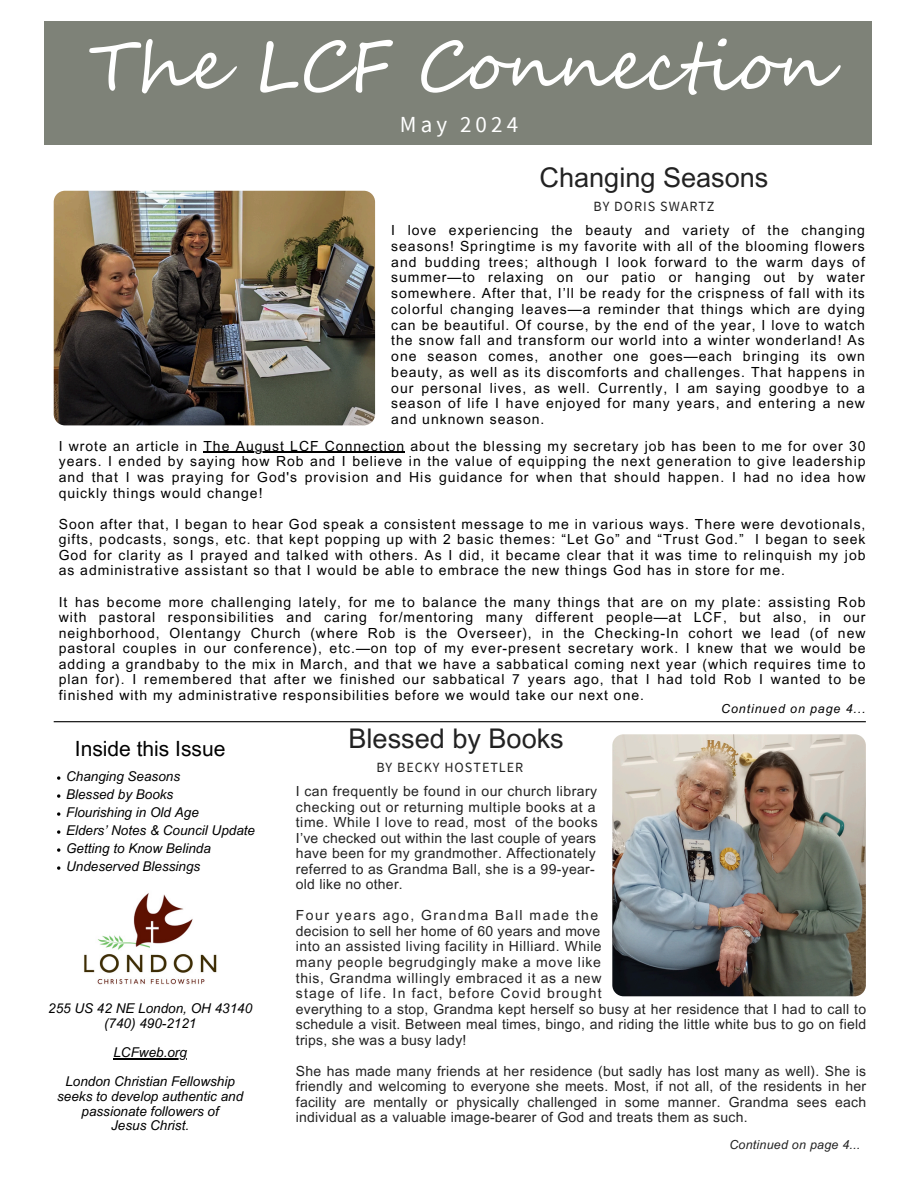
<style>
.page{position:relative;width:918px;height:1188px;background:#fff}
.page>*{position:absolute;margin:0;border:0;box-sizing:border-box;transform-origin:0 0}
.t1{font:68.1px "Segoe Script";color:#fff}
.t2{font:27.15px "Arial MT Pro";color:#222}
.t3{font:22.95px "Source Sans Pro";letter-spacing:.18em;color:#fff}
.t4{font:21px "Arial MT Pro";color:#000}
.t5{font:14.1px "Source Sans Pro";letter-spacing:.07em;color:#222}
.t6{font:13.95px/15.8px "Arial MT Pro";letter-spacing:.07em;color:#000;text-align:justify}
.t7{font:13.95px/15.5px "Arial MT Pro";letter-spacing:.03em;color:#222}
.t8{font:italic 13.5px/14.7px "Arial MT Pro";color:#000;text-align:center}
.t9{font:italic 12.45px "Arial MT Pro";letter-spacing:.02em;color:#222}
.t10{font:italic 12.45px "Arial MT Pro";letter-spacing:.07em;color:#000}
</style>
<div class="page">
<div style="left:44px;top:21px;width:828px;height:124px;background:#7e8278"></div>
<img style="left:84px;top:893px;width:133px;height:92px">
<img style="left:612px;top:734px;width:253px;height:262px;border-radius:11px">
<hr style="left:54px;top:721px;width:812px;height:1px;background:#000">
<img style="left:54px;top:191px;width:321px;height:234px;border-radius:11px">
<hr style="left:203px;top:452px;width:202px;height:1px;background:#000">
<hr style="left:113px;top:1058px;width:74px;height:1px;background:#000">
<svg style="left:57px;top:776px;width:3px;height:4px"></svg>
<svg style="left:57px;top:794px;width:3px;height:4px"></svg>
<svg style="left:57px;top:812px;width:3px;height:4px"></svg>
<svg style="left:57px;top:830px;width:3px;height:4px"></svg>
<svg style="left:57px;top:848px;width:3px;height:4px"></svg>
<svg style="left:57px;top:866px;width:3px;height:4px"></svg>
<p class="t1" style="left:89px;top:16px;width:743px">The LCF Connection</p>
<p class="t3" style="left:400px;top:109px;width:120px">May 2024</p>
<h5 class="t2" style="left:540px;top:168px;width:230px">Changing Seasons</h5>
<h5 class="t5" style="left:593px;top:197px;width:123px">BY DORIS SWARTZ</h5>
<h5 class="t6" style="left:391px;top:224px;width:475px">I love experiencing the beauty and variety of the changing seasons! Springtime is my favorite with all of the blooming flowers and budding trees; although I look forward to the warm days of summer—to relaxing on our patio or hanging out by water somewhere. After that, I’ll be ready for the crispness of fall with its colorful changing leaves—a reminder that things which are dying can be beautiful. Of course, by the end of the year, I love to watch the snow fall and transform our world into a winter wonderland! As one season comes, another one goes—each bringing its own beauty, as well as its discomforts and challenges. That happens in our personal lives, as well. Currently, I am saying goodbye to a season of life I have enjoyed for many years, and entering a new and unknown season.</h5>
<h3 class="t6" style="left:59px;top:440px;width:808px;text-indent:145px">The August LCF Connection about the blessing my secretary job has been to me for over 30 years. I ended by saying how Rob and I believe in the value of equipping the next generation to give leadership and that I was praying for God's provision and His guidance for when that should happen. I had no idea how quickly things would change!</h3>
<h3 class="t6" style="left:59px;top:518px;width:808px">Soon after that, I began to hear God speak a consistent message to me in various ways. There were devotionals,</h3>
<p class="t6" style="left:59px;top:533px;width:808px">gifts, podcasts, songs, etc. that kept popping up with 2 basic themes: “Let Go” and “Trust God.” I began to seek God for clarity as I prayed and talked with others. As I did, it became clear that it was time to relinquish my job as administrative assistant so that I would be able to embrace the new things God has in store for me.</p>
<p class="t6" style="left:59px;top:596px;width:808px">It has become more challenging lately, for me to balance the many things that are on my plate: assisting Rob</p>
<p class="t6" style="left:59px;top:611px;width:808px">with pastoral responsibilities and caring for/mentoring many different people—at LCF, but also, in our neighborhood, Olentangy Church (where Rob is the Overseer), in the Checking-In cohort we lead (of new pastoral couples in our conference), etc.—on top of my ever-present secretary work. I knew that we would be adding a grandbaby to the mix in March, and that we have a sabbatical coming next year (which requires time to plan for). I remembered that after we finished our sabbatical 7 years ago, that I had told Rob I wanted to be finished with my administrative responsibilities before we would take our next one.</p>
<p class="t10" style="left:721px;top:704px;width:146px">Continued on page 4...</p>
<h5 class="t6" style="left:59px;top:440px;width:140px">I wrote an article in</h5>
<h5 class="t4" style="left:75px;top:741px;width:152px">Inside this Issue</h5>
<h5 class="t8" style="left:66px;top:771px;width:116px">Changing Seasons</h5>
<h5 class="t8" style="left:66px;top:789px;width:109px">Blessed by Books</h5>
<h2 class="t8" style="left:66px;top:807px;width:134px">Flourishing in Old Age</h2>
<p class="t8" style="left:66px;top:825px;width:190px">Elders’ Notes &amp; Council Update</p>
<h4 class="t8" style="left:66px;top:843px;width:146px">Getting to Know Belinda</h4>
<h5 class="t8" style="left:66px;top:861px;width:136px">Undeserved Blessings</h5>
<p class="t8" style="left:48px;top:1003px;width:206px">255 US 42 NE London, OH 43140 (740) 490-2121</p>
<p class="t8" style="left:113px;top:1047px;width:75px">LCFweb.org</p>
<p class="t8" style="left:57px;top:1076px;width:188px">London Christian Fellowship seeks to develop authentic and passionate followers of<br>Jesus Christ.</p>
<h1 class="t2" style="left:349px;top:729px;width:217px">Blessed by Books</h1>
<h3 class="t5" style="left:376px;top:758px;width:148px">BY BECKY HOSTETLER</h3>
<h2 class="t7" style="left:296px;top:785px;width:303px">I can frequently be found in our church library checking out or returning multiple books at a time. While I love to read, most of the books I’ve checked out within the last couple of years have been for my grandmother. Affectionately referred to as Grandma Ball, she is a 99-year&shy;old like no other.</h2>
<p class="t7" style="left:296px;top:910px;width:572px">Four years ago, Grandma Ball made the<br>decision to sell her home of 60 years and move<br>into an assisted living facility in Hilliard. While<br>many people begrudgingly make a move like<br>this, Grandma willingly embraced it as a new<br>stage of life. In fact, before Covid brought<br>everything to a stop, Grandma kept herself so busy at her residence that I had to call to</p>
<h4 class="t7" style="left:296px;top:1018px;width:572px">schedule a visit. Between meal times, bingo, and riding the little white bus to go on field trips, she was a busy lady!</h4>
<h4 class="t7" style="left:296px;top:1065px;width:572px;text-align:justify">She has made many friends at her residence (but sadly has lost many as well). She is friendly and welcoming to everyone she meets. Most, if not all, of the residents in her facility are mentally or physically challenged in some manner. Grandma sees each individual as a valuable image-bearer of God and treats them as such.</h4>
<h4 class="t9" style="left:729px;top:1140px;width:133px">Continued on page 4...</h4>
</div>
